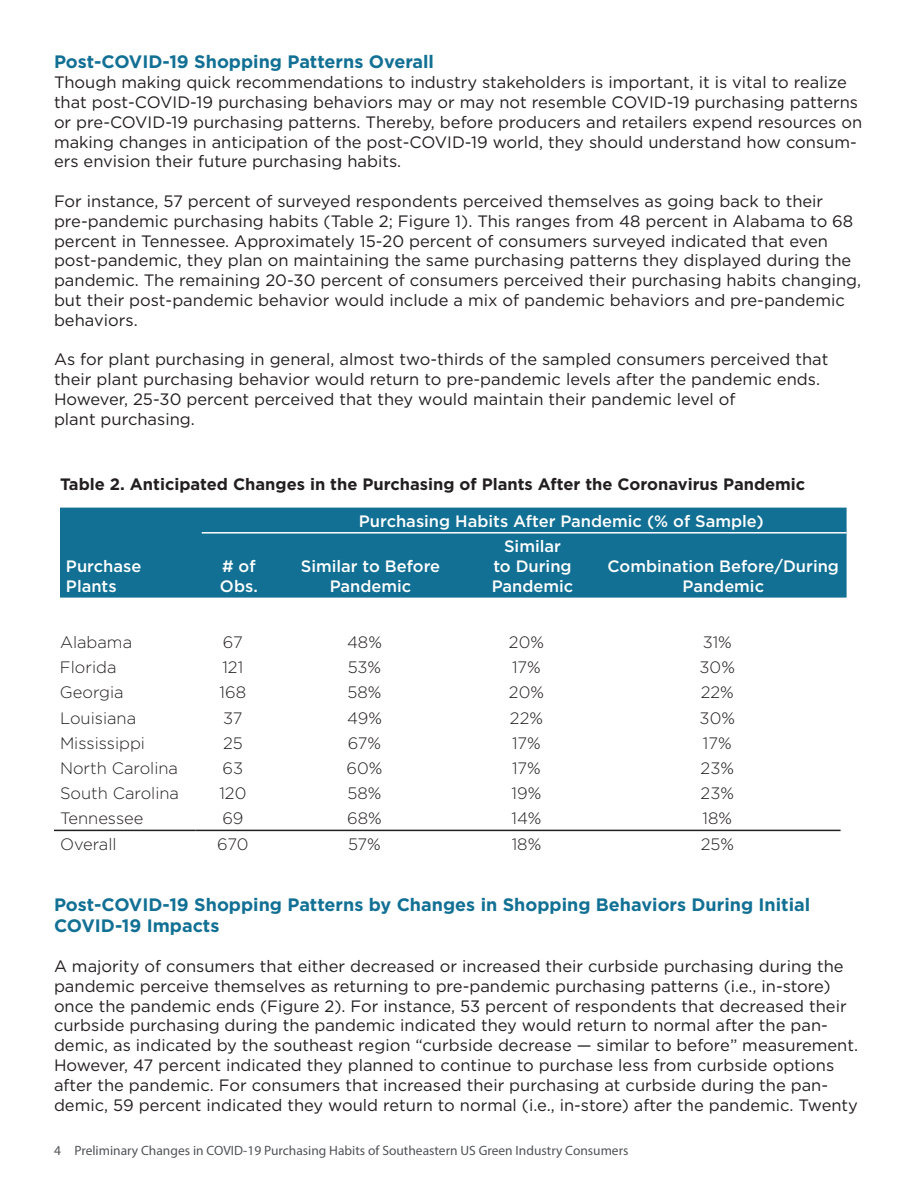
<style>
.page{position:relative;width:918px;height:1188px;background:#fff}
.page>*{position:absolute;margin:0;border:0;box-sizing:border-box;transform-origin:0 0}
.Heading_H2{font:700 18px/21.6px "Gotham";color:#127094}
.H2_next_page{font:700 18px "Gotham";color:#127094}
.t1{font:16.5px/19.8px "Gotham";color:#231f20}
.t2{font:300 16.5px "Gotham";color:#231f20}
.t3{font:500 16.5px/19.8px "Gotham";color:#fff;text-align:center}
.Figure_Table_caption{font:700 16.5px "Gotham";color:#231f20}
.t4{font:13.5px "Myriad Pro";color:#505457}
</style>
<div class="page">
<hr style="left:54px;top:830px;width:142px;height:1px;background:#231f20">
<hr style="left:196px;top:830px;width:74px;height:1px;background:#231f20">
<hr style="left:270px;top:830px;width:189px;height:1px;background:#231f20">
<hr style="left:459px;top:830px;width:135px;height:1px;background:#231f20">
<hr style="left:594px;top:830px;width:247px;height:1px;background:#231f20">
<div style="left:60px;top:508px;width:787px;height:90px;background:#127094"></div>
<hr style="left:202px;top:532px;width:74px;height:2px;background:#fff">
<hr style="left:276px;top:532px;width:189px;height:2px;background:#fff">
<hr style="left:465px;top:532px;width:135px;height:2px;background:#fff">
<hr style="left:600px;top:532px;width:247px;height:2px;background:#fff">
<h2 class="H2_next_page" style="left:54px;top:50px;width:381px">Post-COVID-19 Shopping Patterns Overall</h2>
<p class="t1" style="left:54px;top:72px;width:810px">Though making quick recommendations to industry stakeholders is important, it is vital to realize that post-COVID-19 purchasing behaviors may or may not resemble COVID-19 purchasing patterns or pre-COVID-19 purchasing patterns. Thereby, before producers and retailers expend resources on making changes in anticipation of the post-COVID-19 world, they should understand how consum&shy;ers envision their future purchasing habits.</p>
<p class="t1" style="left:54px;top:191px;width:809px">For instance, 57 percent of surveyed respondents perceived themselves as going back to their pre-pandemic purchasing habits (Table 2; Figure 1). This ranges from 48 percent in Alabama to 68 percent in Tennessee. Approximately 15-20 percent of consumers surveyed indicated that even post-pandemic, they plan on maintaining the same purchasing patterns they displayed during the pandemic. The remaining 20-30 percent of consumers perceived their purchasing habits changing, but their post-pandemic behavior would include a mix of pandemic behaviors and pre-pandemic behaviors.</p>
<p class="t1" style="left:54px;top:349px;width:776px">As for plant purchasing in general, almost two-thirds of the sampled consumers perceived that their plant purchasing behavior would return to pre-pandemic levels after the pandemic ends.<br>However, 25-30 percent perceived that they would maintain their pandemic level of<br>plant purchasing.</p>
<p class="Figure_Table_caption" style="left:60px;top:473px;width:747px">Table 2. Anticipated Changes in the Purchasing of Plants After the Coronavirus Pandemic</p>
<p class="t3" style="left:359px;top:511px;width:406px">Purchasing Habits After Pandemic (% of Sample)</p>
<p class="t3" style="left:66px;top:556px;width:77px;text-align:left">Purchase<br>Plants</p>
<p class="t3" style="left:220px;top:556px;width:39px;text-align:left"># of<br>Obs.</p>
<p class="t3" style="left:301px;top:556px;width:141px">Similar to Before<br>Pandemic</p>
<p class="t3" style="left:492px;top:536px;width:83px">Similar<br>to During<br>Pandemic</p>
<p class="t3" style="left:608px;top:556px;width:233px">Combination Before/During<br>Pandemic</p>
<p class="t2" style="left:60px;top:632px;width:74px">Alabama</p>
<p class="t2" style="left:223px;top:632px;width:21px">67</p>
<p class="t2" style="left:347px;top:632px;width:36px">48%</p>
<p class="t2" style="left:509px;top:632px;width:37px">20%</p>
<p class="t2" style="left:703px;top:632px;width:31px">31%</p>
<p class="t2" style="left:60px;top:657px;width:58px">Florida</p>
<p class="t2" style="left:222px;top:657px;width:22px">121</p>
<p class="t2" style="left:348px;top:657px;width:35px">53%</p>
<p class="t2" style="left:512px;top:657px;width:30px">17%</p>
<p class="t2" style="left:700px;top:657px;width:37px">30%</p>
<p class="t2" style="left:60px;top:682px;width:65px">Georgia</p>
<p class="t2" style="left:220px;top:682px;width:28px">168</p>
<p class="t2" style="left:348px;top:682px;width:35px">58%</p>
<p class="t2" style="left:509px;top:682px;width:37px">20%</p>
<p class="t2" style="left:701px;top:682px;width:35px">22%</p>
<p class="t2" style="left:60px;top:707px;width:78px">Louisiana</p>
<p class="t2" style="left:223px;top:707px;width:21px">37</p>
<p class="t2" style="left:347px;top:707px;width:36px">49%</p>
<p class="t2" style="left:510px;top:707px;width:35px">22%</p>
<p class="t2" style="left:700px;top:707px;width:37px">30%</p>
<p class="t2" style="left:60px;top:733px;width:87px">Mississippi</p>
<p class="t2" style="left:223px;top:733px;width:21px">25</p>
<p class="t2" style="left:348px;top:733px;width:35px">67%</p>
<p class="t2" style="left:512px;top:733px;width:30px">17%</p>
<p class="t2" style="left:703px;top:733px;width:30px">17%</p>
<p class="t2" style="left:60px;top:758px;width:120px">North Carolina</p>
<p class="t2" style="left:223px;top:758px;width:22px">63</p>
<p class="t2" style="left:347px;top:758px;width:37px">60%</p>
<p class="t2" style="left:512px;top:758px;width:30px">17%</p>
<p class="t2" style="left:701px;top:758px;width:35px">23%</p>
<p class="t2" style="left:60px;top:783px;width:121px">South Carolina</p>
<p class="t2" style="left:219px;top:783px;width:28px">120</p>
<p class="t2" style="left:348px;top:783px;width:35px">58%</p>
<p class="t2" style="left:512px;top:783px;width:31px">19%</p>
<p class="t2" style="left:701px;top:783px;width:35px">23%</p>
<p class="t2" style="left:60px;top:808px;width:85px">Tennessee</p>
<p class="t2" style="left:222px;top:808px;width:23px">69</p>
<p class="t2" style="left:347px;top:808px;width:36px">68%</p>
<p class="t2" style="left:511px;top:808px;width:32px">14%</p>
<p class="t2" style="left:703px;top:808px;width:31px">18%</p>
<p class="t2" style="left:60px;top:833px;width:58px">Overall</p>
<p class="t2" style="left:217px;top:833px;width:33px">670</p>
<p class="t2" style="left:348px;top:833px;width:34px">57%</p>
<p class="t2" style="left:512px;top:833px;width:31px">18%</p>
<p class="t2" style="left:701px;top:833px;width:35px">25%</p>
<h2 class="Heading_H2" style="left:54px;top:894px;width:758px">Post-COVID-19 Shopping Patterns by Changes in Shopping Behaviors During Initial<br>COVID-19 Impacts</h2>
<p class="t1" style="left:54px;top:956px;width:806px">A majority of consumers that either decreased or increased their curbside purchasing during the pandemic perceive themselves as returning to pre-pandemic purchasing patterns (i.e., in-store) once the pandemic ends (Figure 2). For instance, 53 percent of respondents that decreased their curbside purchasing during the pandemic indicated they would return to normal after the pan&shy;demic, as indicated by the southeast region “curbside decrease — similar to before” measurement.<br>However, 47 percent indicated they planned to continue to purchase less from curbside options after the pandemic. For consumers that increased their purchasing at curbside during the pan&shy;demic, 59 percent indicated they would return to normal (i.e., in-store) after the pandemic. Twenty</p>
<p class="t4" style="left:54px;top:1142px;width:576px">4 Preliminary Changes in COVID-19 Purchasing Habits of Southeastern US Green Industry Consumers</p>
</div>
